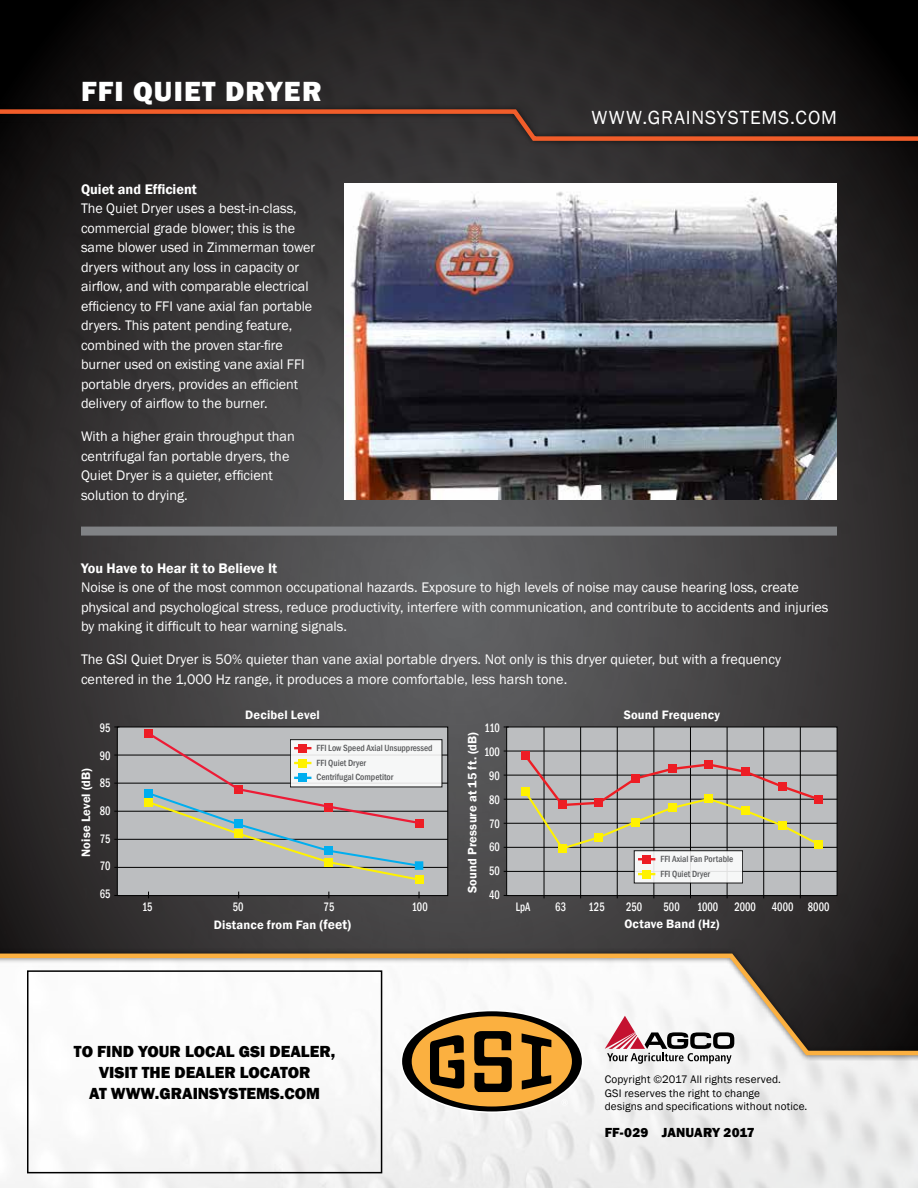
<style>
.page{position:relative;width:918px;height:1188px;background:#fff}
.page>*{position:absolute;margin:0;border:0;box-sizing:border-box;transform-origin:0 0}
.t1{font:800 28.5px "Franklin Gothic";letter-spacing:.045em;color:#fff}
.t2{font:19.5px "Franklin Gothic";letter-spacing:.045em;color:#fff}
.t3{font:800 16.5px/21px "Franklin Gothic";color:#000;text-align:center}
.t4{font:14.25px/19.5px "Franklin Gothic";color:#fff}
.t5{font:600 14.25px "Franklin Gothic";color:#fff}
.t6{font:800 13.5px "Franklin Gothic";letter-spacing:.01em;color:#000}
.t7{font:500 condensed 12.6px/23.9px "Franklin Gothic";color:#fff;text-align:justify;scale:.83 1}
.t8{font:600 12.45px "Franklin Gothic";letter-spacing:.015em;color:#fff}
.t9{font:11.25px/13.5px "Franklin Gothic";letter-spacing:.01em;color:#000}
.t10{font:500 condensed 9.15px/14.4px "Franklin Gothic";color:#58595b}
.s1{font-size:13.5px}
</style>
<div class="page">
<img style="left:0;top:0;width:918px;height:1188px">
<div style="left:0;top:103px;width:918px;height:44px;background:#000;opacity:.65"></div>
<svg style="left:0;top:107px;width:918px;height:36px;background:#3e2923"></svg>
<div style="left:0;top:947px;width:918px;height:114px;background:#000;opacity:.65"></div>
<svg style="left:0;top:951px;width:918px;height:107px"></svg>
<svg style="left:605px;top:1016px;width:129px;height:48px"></svg>
<svg style="left:402px;top:1011px;width:180px;height:100px"></svg>
<div style="left:27px;top:970px;width:355px;height:203px;border:2px solid #000"></div>
<div style="left:81px;top:527px;width:756px;height:9px;background:#808285"></div>
<img style="left:345px;top:184px;width:492px;height:316px">
<div style="left:117px;top:727px;width:331px;height:169px;background:#bcbec0;border:1px solid #000"></div>
<hr style="left:114px;top:867px;width:334px;height:1px;background:#000">
<hr style="left:114px;top:811px;width:334px;height:1px;background:#000">
<hr style="left:114px;top:755px;width:334px;height:1px;background:#000">
<hr style="left:114px;top:839px;width:334px;height:1px;background:#000">
<div style="left:144px;top:789px;width:9px;height:9px;background:#00aeef"></div>
<div style="left:144px;top:798px;width:9px;height:9px;background:#fff200"></div>
<div style="left:415px;top:875px;width:8px;height:9px;background:#fff200"></div>
<hr style="left:114px;top:783px;width:334px;height:1px;background:#000">
<div style="left:290px;top:740px;width:152px;height:47px;background:#f6f7f7"></div>
<div style="left:144px;top:729px;width:9px;height:9px;background:#ed1d24"></div>
<div style="left:415px;top:819px;width:8px;height:9px;background:#ed1d24"></div>
<svg style="left:145px;top:733px;width:277px;height:147px"></svg>
<div style="left:506px;top:727px;width:331px;height:169px;background:#bcbec0;border:1px solid #000"></div>
<hr style="left:544px;top:727px;width:1px;height:171px;background:#000">
<hr style="left:617px;top:727px;width:1px;height:171px;background:#000">
<hr style="left:690px;top:727px;width:1px;height:171px;background:#000">
<hr style="left:763px;top:727px;width:1px;height:171px;background:#000">
<hr style="left:504px;top:871px;width:333px;height:1px;background:#000">
<hr style="left:504px;top:799px;width:333px;height:1px;background:#000">
<hr style="left:504px;top:751px;width:333px;height:1px;background:#000">
<hr style="left:504px;top:847px;width:333px;height:1px;background:#000">
<hr style="left:504px;top:775px;width:333px;height:1px;background:#000">
<hr style="left:580px;top:727px;width:1px;height:171px;background:#000">
<hr style="left:654px;top:727px;width:1px;height:171px;background:#000">
<hr style="left:727px;top:727px;width:1px;height:171px;background:#000">
<hr style="left:800px;top:727px;width:1px;height:171px;background:#000">
<svg style="left:634px;top:851px;width:109px;height:32px;background:#ececeb"></svg>
<div style="left:642px;top:855px;width:9px;height:9px;background:#ed1d24"></div>
<svg style="left:638px;top:858px;width:17px;height:2px"></svg>
<div style="left:642px;top:870px;width:9px;height:8px;background:#fff200"></div>
<svg style="left:638px;top:873px;width:17px;height:2px"></svg>
<hr style="left:504px;top:823px;width:333px;height:1px;background:#000">
<div style="left:521px;top:751px;width:9px;height:9px;background:#ed1d24"></div>
<div style="left:814px;top:795px;width:9px;height:8px;background:#ed1d24"></div>
<div style="left:558px;top:844px;width:9px;height:9px;background:#fff200"></div>
<div style="left:521px;top:787px;width:9px;height:9px;background:#fff200"></div>
<div style="left:814px;top:840px;width:9px;height:8px;background:#fff200"></div>
<svg style="left:522px;top:752px;width:299px;height:99px"></svg>
<h1 class="t1" style="left:81px;top:73px;width:242px">FFI QUIET DRYER</h1>
<p class="t5" style="left:81px;top:180px;width:117px">Quiet and Efficient</p>
<p class="t4" style="left:81px;top:199px;width:236px">The Quiet Dryer uses a best-in-class, commercial grade blower; this is the same blower used in Zimmerman tower dryers without any loss in capacity or airflow, and with comparable electrical efficiency to FFI vane axial fan portable dryers. This patent pending feature, combined with the proven star-fire burner used on existing vane axial FFI portable dryers, provides an efficient delivery of airflow to the burner.</p>
<p class="t4" style="left:81px;top:427px;width:215px">With a higher grain throughput than centrifugal fan portable dryers, the<br>Quiet Dryer is a quieter, efficient solution to drying.</p>
<h2 class="t2" style="left:592px;top:105px;width:247px">WWW.GRAINSYSTEMS.COM</h2>
<p class="t5" style="left:81px;top:559px;width:198px">You Have to Hear it to Believe It</p>
<p class="t4" style="left:81px;top:578px;width:749px">Noise is one of the most common occupational hazards. Exposure to high levels of noise may cause hearing loss, create physical and psychological stress, reduce productivity, interfere with communication, and contribute to accidents and injuries by making it difficult to hear warning signals.</p>
<p class="t4" style="left:81px;top:650px;width:701px">The GSI Quiet Dryer is 50% quieter than vane axial portable dryers. Not only is this dryer quieter, but with a frequency centered in the 1,000 Hz range, it produces a more comfortable, less harsh tone.</p>
<p class="t7" style="left:100px;top:714px;width:14px;line-height:27.6px">95<br>90<br>85<br>80<br>75<br>70<br>65</p>
<p class="t8" style="left:78px;top:857px;width:90px;rotate:-90deg">Noise Level (dB)</p>
<p class="t8" style="left:245px;top:707px;width:76px">Decibel Level</p>
<p class="t10" style="left:317px;top:741px;width:118px">FFI Low Speed Axial Unsuppressed<br>FFI Quiet Dryer<br>Centrifugal Competitor</p>
<p class="t7" style="left:142px;top:895px;width:14px">15</p>
<p class="t7" style="left:233px;top:895px;width:14px">50</p>
<p class="t7" style="left:324px;top:895px;width:14px">75</p>
<p class="t7" style="left:412px;top:895px;width:21px">100</p>
<p class="t8" style="left:214px;top:917px;width:139px">Distance from Fan <span class="s1">(feet)</span></p>
<p class="t7" style="left:484px;top:716px;width:21px;text-align:center">110<br>100<br>90<br>80<br>70<br>60<br>50<br>40</p>
<p class="t8" style="left:465px;top:893px;width:163px;rotate:-90deg">Sound Pressure at 15 ft. (dB)</p>
<p class="t8" style="left:624px;top:707px;width:98px">Sound Frequency</p>
<p class="t10" style="left:660px;top:852px;width:74px">FFI Axial Fan Portable<br>FFI Quiet Dryer</p>
<p class="t7" style="left:516px;top:895px;width:19px">LpA</p>
<p class="t7" style="left:555px;top:895px;width:14px">63</p>
<p class="t7" style="left:589px;top:895px;width:21px">125</p>
<p class="t7" style="left:626px;top:895px;width:21px">250</p>
<p class="t7" style="left:664px;top:895px;width:21px">500</p>
<p class="t7" style="left:697px;top:895px;width:27px">1000</p>
<p class="t7" style="left:734px;top:895px;width:27px">2000</p>
<p class="t7" style="left:772px;top:895px;width:71px">4000 8000</p>
<p class="t8" style="left:624px;top:916px;width:97px">Octave Band (Hz)</p>
<p class="t3" style="left:74px;top:1041px;width:263px">TO FIND YOUR LOCAL GSI DEALER,<br>VISIT THE DEALER LOCATOR<br>AT WWW.GRAINSYSTEMS.COM</p>
<p class="t9" style="left:605px;top:1073px;width:204px">Copyright ©2017 All rights reserved.<br>GSI reserves the right to change<br>designs and specifications without notice.</p>
<p class="t6" style="left:605px;top:1123px;width:152px">FF-029 JANUARY 2017</p>
</div>
